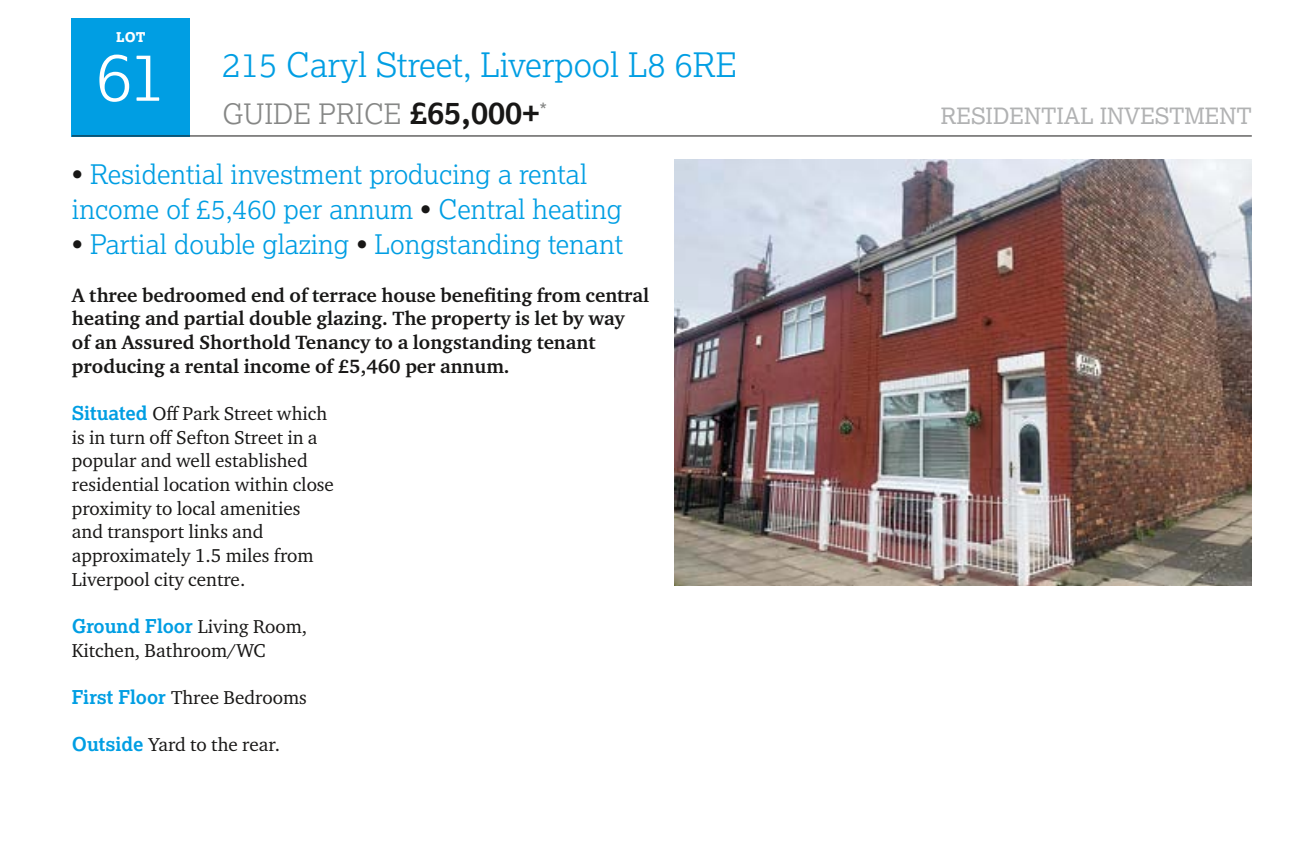
<style>
.page{position:relative;width:1298px;height:865px;background:#fff}
.page>*{position:absolute;margin:0;border:0;box-sizing:border-box;transform-origin:0 0}
.t1{font:300 67.5px "Lexia";color:#fff}
.t2{font:300 33.75px "Lexia";color:#009ee3}
.t3{font:300 28.12px "Lexia";color:#868786}
.t4{font:300 27px/35.3px "Lexia";color:#009ee3}
.t5{font:22.5px "Lexia";color:#b1b2b3}
.t6{font:700 19.8px/23.6px "Charter ITC Pro";color:#181716}
.t7{font:19.12px/23.6px "Charter ITC Pro";color:#181716}
.t8{font:700 19.12px "Lexia";color:#009ee3}
.t9{font:800 13.5px "Lexia";color:#fff}
.s1{font-weight:700;font-size:31.5px;color:#181716}
.s2{color:#181716}
.s3{font-family:"Lexia";font-weight:700;color:#009ee3}
.s4{font-family:"Charter ITC Pro";font-weight:400;color:#181716}
</style>
<div class="page">
<div style="left:72px;top:18px;width:118px;height:118px;background:#009ee3"></div>
<hr style="left:72px;top:135px;width:1180px;height:1px;background:#181716">
<img style="left:675px;top:160px;width:577px;height:425px">
<p class="t9" style="left:116px;top:28px;width:31px">LOT</p>
<h1 class="t1" style="left:96px;top:34px;width:72px">61</h1>
<h2 class="t2" style="left:223px;top:44px;width:516px">215 Caryl Street, Liverpool L8 6RE</h2>
<h3 class="t3" style="left:223px;top:96px;width:326px">GUIDE PRICE <span class="s1">£65,000+</span><sup>*</sup></h3>
<p class="t5" style="left:941px;top:102px;width:313px">RESIDENTIAL INVESTMENT</p>
<h3 class="t4" style="left:72px;top:155px;width:552px"><span class="s2">•</span> Residential investment producing a rental income of £5,460 per annum <span class="s2">•</span> Central heating</h3>
<h3 class="t4" style="left:72px;top:226px;width:553px"><span class="s2">•</span> Partial double glazing <span class="s2">•</span> Longstanding tenant</h3>
<p class="t6" style="left:72px;top:283px;width:579px">A three bedroomed end of terrace house benefiting from central heating and partial double glazing. The property is let by way<br>of an Assured Shorthold Tenancy to a longstanding tenant producing a rental income of £5,460 per annum.</p>
<p class="t7" style="left:72px;top:401px;width:264px"><span class="s3">Situated</span> Off Park Street which is in turn off Sefton Street in a popular and well established residential location within close proximity to local amenities and transport links and approximately 1.5 miles from<br>Liverpool city centre.</p>
<p class="t8" style="left:72px;top:613px;width:237px">Ground Floor <span class="s4">Living Room,</span></p>
<p class="t7" style="left:72px;top:637px;width:195px">Kitchen, Bathroom/WC</p>
<p class="t7" style="left:72px;top:684px;width:237px"><span class="s3">First Floor</span> Three Bedrooms</p>
<p class="t7" style="left:72px;top:732px;width:210px"><span class="s3">Outside</span> Yard to the rear.</p>
</div>
